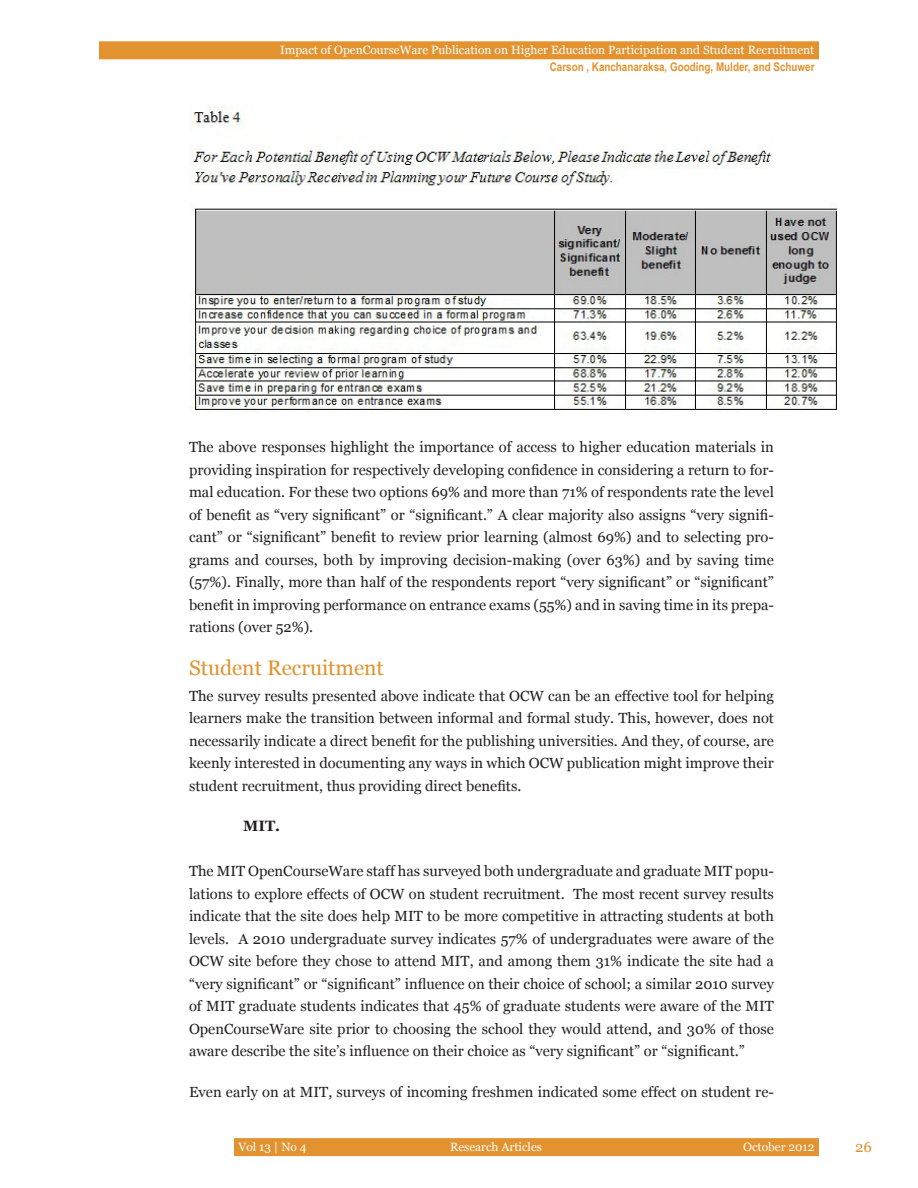
<style>
.page{position:relative;width:918px;height:1188px;background:#fff}
.page>*{position:absolute;margin:0;border:0;box-sizing:border-box;transform-origin:0 0}
.heading2{font:21px "Georgia";color:#e2922e}
.heading3{font:700 15px "Georgia";color:#231f20}
.t1{font:15px "Georgia";color:#e2922e}
.body_text{font:14.7px/22.5px "Georgia";color:#231f20;text-align:justify}
.t2{font:12px "Georgia";color:#fff}
.t3{font:700 12px "Arial Narrow";color:#e2922e}
</style>
<div class="page">
<div style="left:99px;top:41px;width:720px;height:18px;background:#e2922e"></div>
<div style="left:234px;top:1138px;width:585px;height:18px;background:#e2922e"></div>
<img style="left:189px;top:105px;width:648px;height:308px">
<p class="t2" style="left:280px;top:43px;width:536px">Impact of OpenCourseWare Publication on Higher Education Participation and Student Recruitment</p>
<p class="t3" style="left:550px;top:58px;width:266px">Carson , Kanchanaraksa, Gooding, Mulder, and Schuwer</p>
<p class="body_text" style="left:189px;top:436px;width:586px">The above responses highlight the importance of access to higher education materials in providing inspiration for respectively developing confidence in considering a return to for&shy;mal education. For these two options 69% and more than 71% of respondents rate the level of benefit as “very significant” or “significant.” A clear majority also assigns “very signifi&shy;cant” or “significant” benefit to review prior learning (almost 69%) and to selecting pro&shy;grams and courses, both by improving decision-making (over 63%) and by saving time (57%). Finally, more than half of the respondents report “very significant” or “significant” benefit in improving performance on entrance exams (55%) and in saving time in its prepa&shy;rations (over 52%).</p>
<p class="heading2" style="left:189px;top:655px;width:196px">Student Recruitment</p>
<p class="body_text" style="left:189px;top:685px;width:587px">The survey results presented above indicate that OCW can be an effective tool for helping learners make the transition between informal and formal study. This, however, does not necessarily indicate a direct benefit for the publishing universities. And they, of course, are keenly interested in documenting any ways in which OCW publication might improve their student recruitment, thus providing direct benefits.</p>
<p class="heading3" style="left:243px;top:816px;width:39px">MIT.</p>
<p class="body_text" style="left:189px;top:860px;width:587px">The MIT OpenCourseWare staff has surveyed both undergraduate and graduate MIT popu&shy;lations to explore effects of OCW on student recruitment. The most recent survey results indicate that the site does help MIT to be more competitive in attracting students at both levels. A 2010 undergraduate survey indicates 57% of undergraduates were aware of the OCW site before they chose to attend MIT, and among them 31% indicate the site had a “very significant” or “significant” influence on their choice of school; a similar 2010 survey of MIT graduate students indicates that 45% of graduate students were aware of the MIT OpenCourseWare site prior to choosing the school they would attend, and 30% of those aware describe the site’s influence on their choice as “very significant” or “significant.”</p>
<p class="body_text" style="left:189px;top:1081px;width:586px">Even early on at MIT, surveys of incoming freshmen indicated some effect on student re-</p>
<p class="t2" style="left:238px;top:1139px;width:70px">Vol 13 | No 4</p>
<p class="t2" style="left:450px;top:1139px;width:93px">Research Articles</p>
<p class="t2" style="left:743px;top:1139px;width:73px">October 2012</p>
<p class="t1" style="left:855px;top:1138px;width:18px">26</p>
</div>
